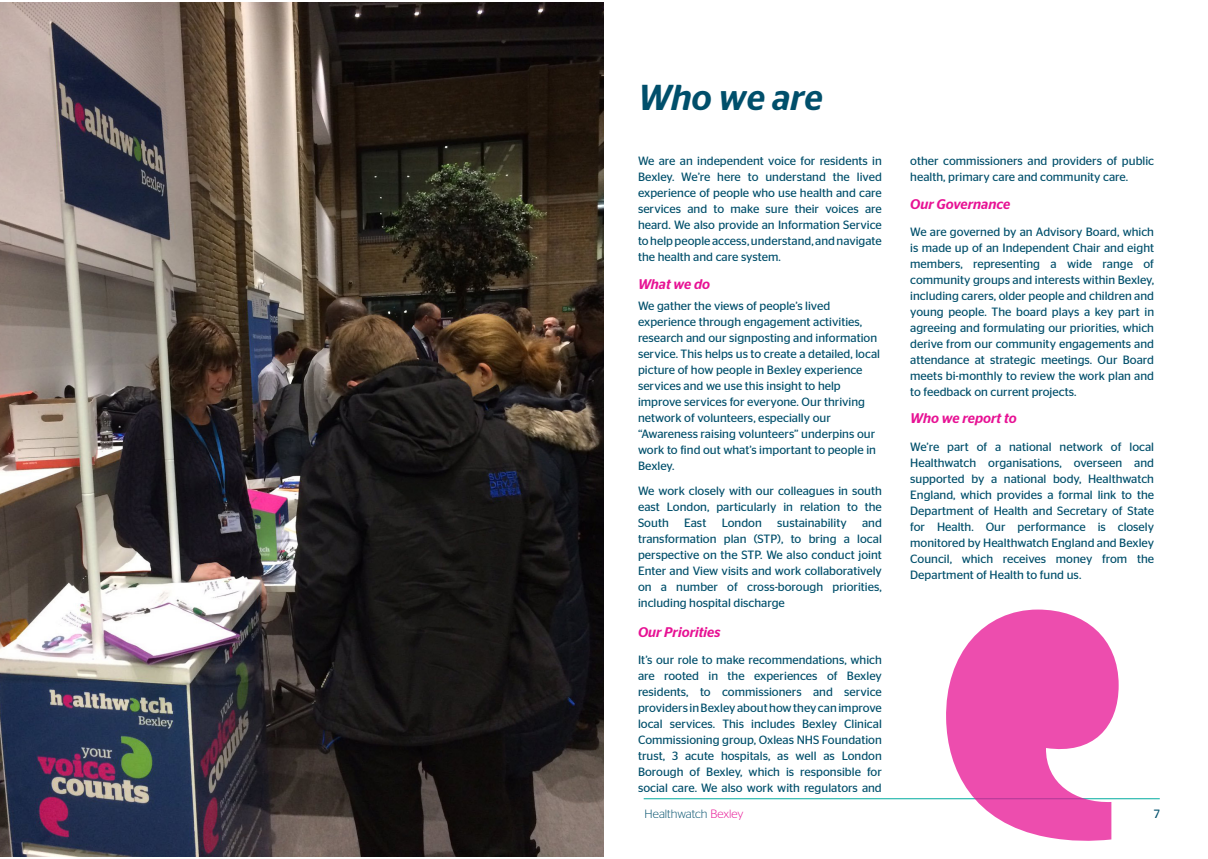
<style>
.page{position:relative;width:1208px;height:859px;background:#fff}
.page>*{position:absolute;margin:0;border:0;box-sizing:border-box;transform-origin:0 0}
.Heading_1_-_Main_tit{font:italic 500 36px "Stag Sans";color:#004f6b}
.Heading_3_-_Sub_head{font:italic 500 14px "Stag Sans";color:#e71294}
.Table_header_text{font:12px/16px "Stag Sans";color:#004f6b;text-align:justify}
.Normal_-_Body_Copy{font:12px/16px "Stag Sans";color:#004f6b;text-align:justify}
.Heading_2_-_Page_hea{font:12px/16px "Stag Sans";color:#004f6b;text-align:justify}
.t1{font:300 12px "Stag Sans";color:#004f6b}
.s1{color:#e71294}
</style>
<div class="page">
<hr style="left:643px;top:798px;width:516px;height:1px;background:#00aca0">
<img style="left:0;top:2px;width:604px;height:854px">
<svg style="left:945px;top:609px;width:173px;height:232px"></svg>
<p class="Heading_1_-_Main_tit" style="left:638px;top:76px;width:186px">Who we are</p>
<p class="Heading_2_-_Page_hea" style="left:638px;top:153px;width:245px">We are an independent voice for residents in Bexley. We’re here to understand the lived experience of people who use health and care services and to make sure their voices are heard. We also provide an Information Service to help people access, understand, and navigate the health and care system.</p>
<p class="Heading_3_-_Sub_head" style="left:638px;top:276px;width:74px">What we do</p>
<p class="Normal_-_Body_Copy" style="left:638px;top:298px;width:244px;text-align:left">We gather the views of people’s lived experience through engagement activities, research and our signposting and information service. This helps us to create a detailed, local picture of how people in Bexley experience services and we use this insight to help improve services for everyone. Our thriving network of volunteers, especially our “Awareness raising volunteers” underpins our work to find out what’s important to people in Bexley.</p>
<p class="Normal_-_Body_Copy" style="left:638px;top:482px;width:245px">We work closely with our colleagues in south east London, particularly in relation to the South</p>
<p class="Normal_-_Body_Copy" style="left:638px;top:514px;width:245px;text-indent:224px">and transformation plan (STP), to bring a local perspective on the STP. We also conduct joint Enter and View visits and work collaboratively on a number of cross-borough priorities, including hospital discharge</p>
<p class="Heading_3_-_Sub_head" style="left:638px;top:624px;width:84px">Our Priorities</p>
<p class="Table_header_text" style="left:638px;top:652px;width:245px">It’s our role to make recommendations, which are rooted in the experiences of Bexley residents, to commissioners and service providers in Bexley about how they can improve local services. This includes Bexley Clinical Commissioning group, Oxleas NHS Foundation trust, 3 acute hospitals, as well as London Borough of Bexley, which is responsible for social care. We also work with regulators and</p>
<p class="Normal_-_Body_Copy" style="left:684px;top:514px;width:24px">East</p>
<p class="Normal_-_Body_Copy" style="left:721px;top:514px;width:42px">London</p>
<p class="Normal_-_Body_Copy" style="left:777px;top:514px;width:71px">sustainability</p>
<p class="Table_header_text" style="left:910px;top:153px;width:245px">other commissioners and providers of public health, primary care and community care.</p>
<p class="Heading_3_-_Sub_head" style="left:910px;top:196px;width:102px">Our Governance</p>
<p class="Table_header_text" style="left:910px;top:224px;width:245px">We are governed by an Advisory Board, which is made up of an Independent Chair and eight members, representing a wide range of community groups and interests within Bexley, including carers, older people and children and young people. The board plays a key part in agreeing and formulating our priorities, which derive from our community engagements and attendance at strategic meetings. Our Board meets bi-monthly to review the work plan and to feedback on current projects.</p>
<p class="Heading_3_-_Sub_head" style="left:910px;top:410px;width:108px">Who we report to</p>
<p class="Table_header_text" style="left:910px;top:438px;width:245px">We’re part of a national network of local Healthwatch organisations, overseen and supported by a national body, Healthwatch England, which provides a formal link to the Department of Health and Secretary of State for Health. Our performance is closely monitored by Healthwatch England and Bexley Council, which receives money from the Department of Health to fund us.</p>
<p class="t1" style="left:644px;top:807px;width:101px">Healthwatch <span class="s1">Bexley</span></p>
<p class="Table_header_text" style="left:1153px;top:806px;width:8px">7</p>
</div>
